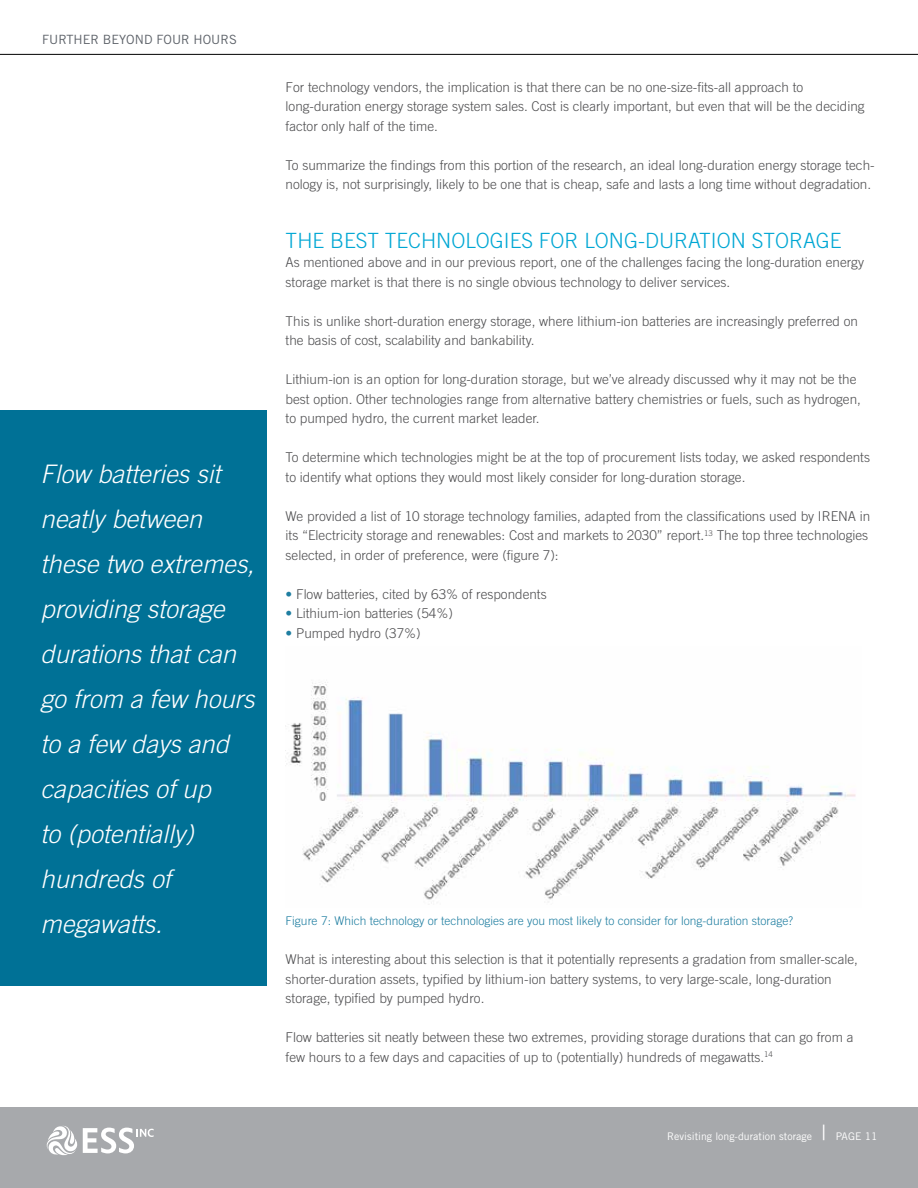
<style>
.page{position:relative;width:918px;height:1188px;background:#fff}
.page>*{position:absolute;margin:0;border:0;box-sizing:border-box;transform-origin:0 0}
.t1{font:italic 300 25.5px/45px "Trade Gothic";color:#fff}
.t2{font:300 21px "Trade Gothic";color:#00a7d4}
.t3{font:300 13.5px/19.5px "Trade Gothic";color:#4d4d4f}
.t4{font:12.75px "Trade Gothic";color:#5d6269}
.t5{font:300 12px "Trade Gothic";color:#1f7ea1}
.t6{font:10.5px "Trade Gothic";color:#fff}
.s1{color:#1f7ea1}
.s2{font-size:21px}
</style>
<div class="page">
<div style="left:0;top:1107px;width:918px;height:81px;background:#a7a9ac"></div>
<hr style="left:0;top:54px;width:918px;height:1px;background:#000">
<svg style="left:47px;top:1126px;width:107px;height:29px"></svg>
<img style="left:286px;top:682px;width:570px;height:220px">
<div style="left:0;top:410px;width:267px;height:576px;background:#007196"></div>
<p class="t4" style="left:42px;top:32px;width:196px">FURTHER BEYOND FOUR HOURS</p>
<h1 class="t1" style="left:40px;top:451px;width:215px">Flow batteries sit neatly between these two extremes, providing storage durations that can go from a few hours to a few days and capacities of up<br>to (potentially) hundreds of megawatts.</h1>
<p class="t3" style="left:286px;top:77px;width:581px">For technology vendors, the implication is that there can be no one-size-fits-all approach to long-duration energy storage system sales. Cost is clearly important, but even that will be the deciding factor only half of the time.</p>
<p class="t3" style="left:286px;top:155px;width:591px">To summarize the findings from this portion of the research, an ideal long-duration energy storage tech&shy;nology is, not surprisingly, likely to be one that is cheap, safe and lasts a long time without degradation.</p>
<h2 class="t2" style="left:286px;top:228px;width:557px">THE BEST TECHNOLOGIES FOR LONG-DURATION STORAGE</h2>
<p class="t3" style="left:286px;top:252px;width:580px">As mentioned above and in our previous report, one of the challenges facing the long-duration energy storage market is that there is no single obvious technology to deliver services.</p>
<p class="t3" style="left:286px;top:311px;width:574px">This is unlike short-duration energy storage, where lithium-ion batteries are increasingly preferred on the basis of cost, scalability and bankability.</p>
<p class="t3" style="left:286px;top:369px;width:577px">Lithium-ion is an option for long-duration storage, but we’ve already discussed why it may not be the best option. Other technologies range from alternative battery chemistries or fuels, such as hydrogen, to pumped hydro, the current market leader.</p>
<p class="t3" style="left:286px;top:447px;width:586px">To determine which technologies might be at the top of procurement lists today, we asked respondents to identify what options they would most likely consider for long-duration storage.</p>
<p class="t3" style="left:286px;top:506px;width:586px">We provided a list of 10 storage technology families, adapted from the classifications used by IRENA in its “Electricity storage and renewables: Cost and markets to 2030” report.<sup>13</sup> The top three technologies selected, in order of preference, were (figure 7):</p>
<p class="t3" style="left:286px;top:584px;width:263px"><span class="s1">•</span> Flow batteries, cited by 63% of respondents</p>
<p class="t3" style="left:286px;top:603px;width:169px"><span class="s1">•</span> Lithium-ion batteries (54%)</p>
<p class="t3" style="left:286px;top:623px;width:137px"><span class="s1">•</span> Pumped hydro (37%)</p>
<p class="t5" style="left:286px;top:914px;width:509px">Figure 7: Which technology or technologies are you most likely to consider for long-duration storage?</p>
<p class="t3" style="left:286px;top:949px;width:574px">What is interesting about this selection is that it potentially represents a gradation from smaller-scale, shorter-duration assets, typified by lithium-ion battery systems, to very large-scale, long-duration storage, typified by pumped hydro.</p>
<p class="t3" style="left:286px;top:1027px;width:569px">Flow batteries sit neatly between these two extremes, providing storage durations that can go from a few hours to a few days and capacities of up to (potentially) hundreds of megawatts.<sup>14</sup></p>
<p class="t6" style="left:667px;top:1129px;width:212px">Revisiting long-duration storage <span class="s2">|</span> PAGE 11</p>
</div>
